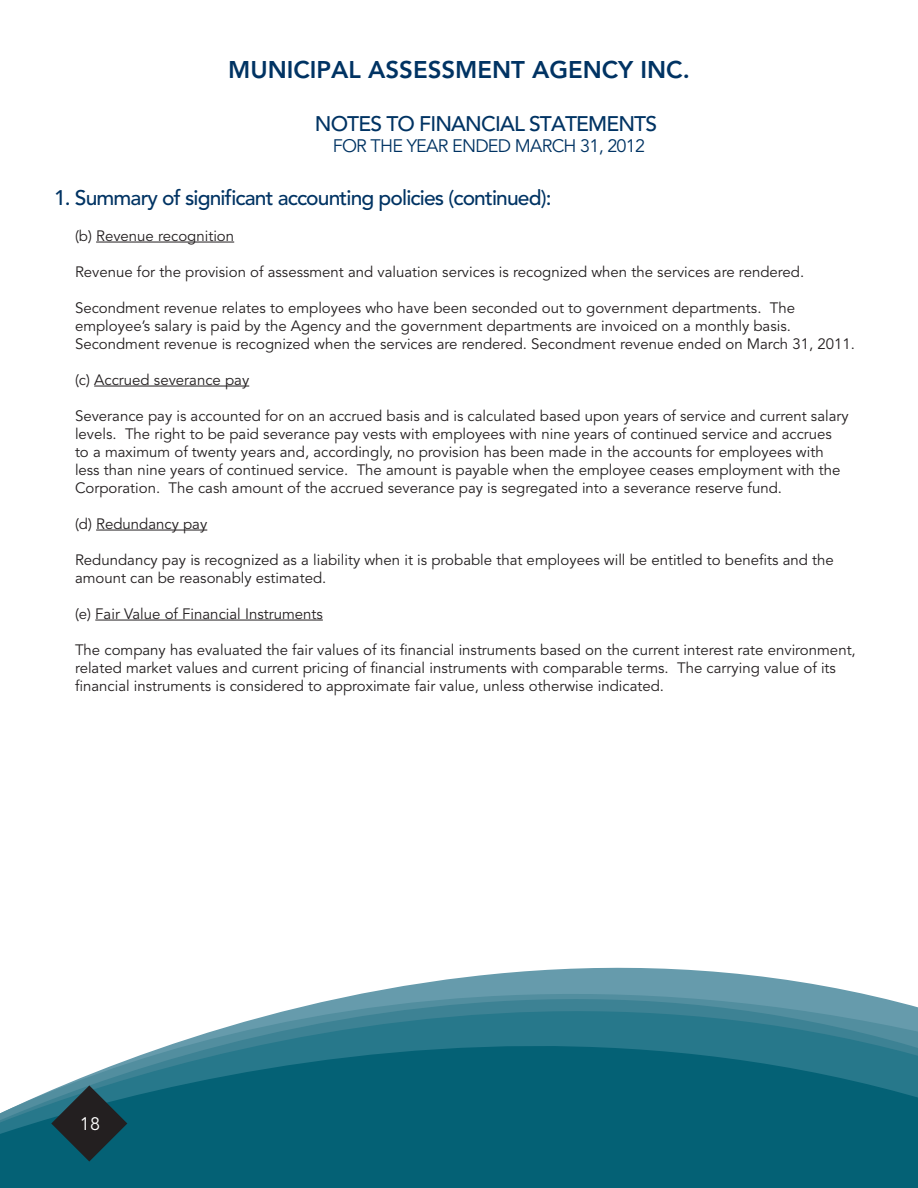
<style>
.page{position:relative;width:918px;height:1188px;background:#fff}
.page>*{position:absolute;margin:0;border:0;box-sizing:border-box;transform-origin:0 0}
.t1{font:800 24px "Avenir LT Std";color:#003363}
.t2{font:500 21px "Avenir LT Std";letter-spacing:-.04em;color:#003363}
.t3{font:18px "Avenir LT Std";letter-spacing:-.04em;color:#003363}
.t4{font:18px "Avenir LT Std";color:#fff}
.t5{font:15px/18px "Avenir LT Std";color:#231f20}
</style>
<div class="page">
<svg style="left:0;top:967px;width:917px;height:221px;fill:#046175"></svg>
<svg style="left:51px;top:1085px;width:76px;height:77px;background:#1e4751"></svg>
<hr style="left:96px;top:242px;width:138px;height:1px;background:#231f20">
<hr style="left:94px;top:386px;width:155px;height:1px;background:#231f20">
<hr style="left:96px;top:530px;width:111px;height:1px;background:#231f20">
<hr style="left:95px;top:620px;width:228px;height:1px;background:#231f20">
<svg style="left:917px;top:1007px;width:1px;height:181px"></svg>
<h1 class="t1" style="left:228px;top:56px;width:463px">MUNICIPAL ASSESSMENT AGENCY INC.</h1>
<h2 class="t2" style="left:315px;top:111px;width:342px">NOTES TO FINANCIAL STATEMENTS</h2>
<p class="t3" style="left:333px;top:136px;width:314px">FOR THE YEAR ENDED MARCH 31, 2012</p>
<h2 class="t2" style="left:54px;top:185px;width:499px">1. Summary of significant accounting policies (continued):</h2>
<p class="t5" style="left:75px;top:227px;width:161px">(b) Revenue recognition</p>
<p class="t5" style="left:75px;top:263px;width:731px">Revenue for the provision of assessment and valuation services is recognized when the services are rendered.</p>
<p class="t5" style="left:75px;top:299px;width:781px">Secondment revenue relates to employees who have been seconded out to government departments. The employee’s salary is paid by the Agency and the government departments are invoiced on a monthly basis.<br>Secondment revenue is recognized when the services are rendered. Secondment revenue ended on March 31, 2011.</p>
<p class="t5" style="left:75px;top:371px;width:176px">(c) Accrued severance pay</p>
<p class="t5" style="left:75px;top:407px;width:775px">Severance pay is accounted for on an accrued basis and is calculated based upon years of service and current salary levels. The right to be paid severance pay vests with employees with nine years of continued service and accrues to a maximum of twenty years and, accordingly, no provision has been made in the accounts for employees with less than nine years of continued service. The amount is payable when the employee ceases employment with the Corporation. The cash amount of the accrued severance pay is segregated into a severance reserve fund.</p>
<p class="t5" style="left:75px;top:515px;width:134px">(d) Redundancy pay</p>
<p class="t5" style="left:75px;top:551px;width:760px">Redundancy pay is recognized as a liability when it is probable that employees will be entitled to benefits and the amount can be reasonably estimated.</p>
<p class="t5" style="left:75px;top:605px;width:249px">(e) Fair Value of Financial Instruments</p>
<p class="t5" style="left:75px;top:641px;width:782px">The company has evaluated the fair values of its financial instruments based on the current interest rate environment, related market values and current pricing of financial instruments with comparable terms. The carrying value of its financial instruments is considered to approximate fair value, unless otherwise indicated.</p>
<p class="t4" style="left:80px;top:1113px;width:22px">18</p>
</div>
